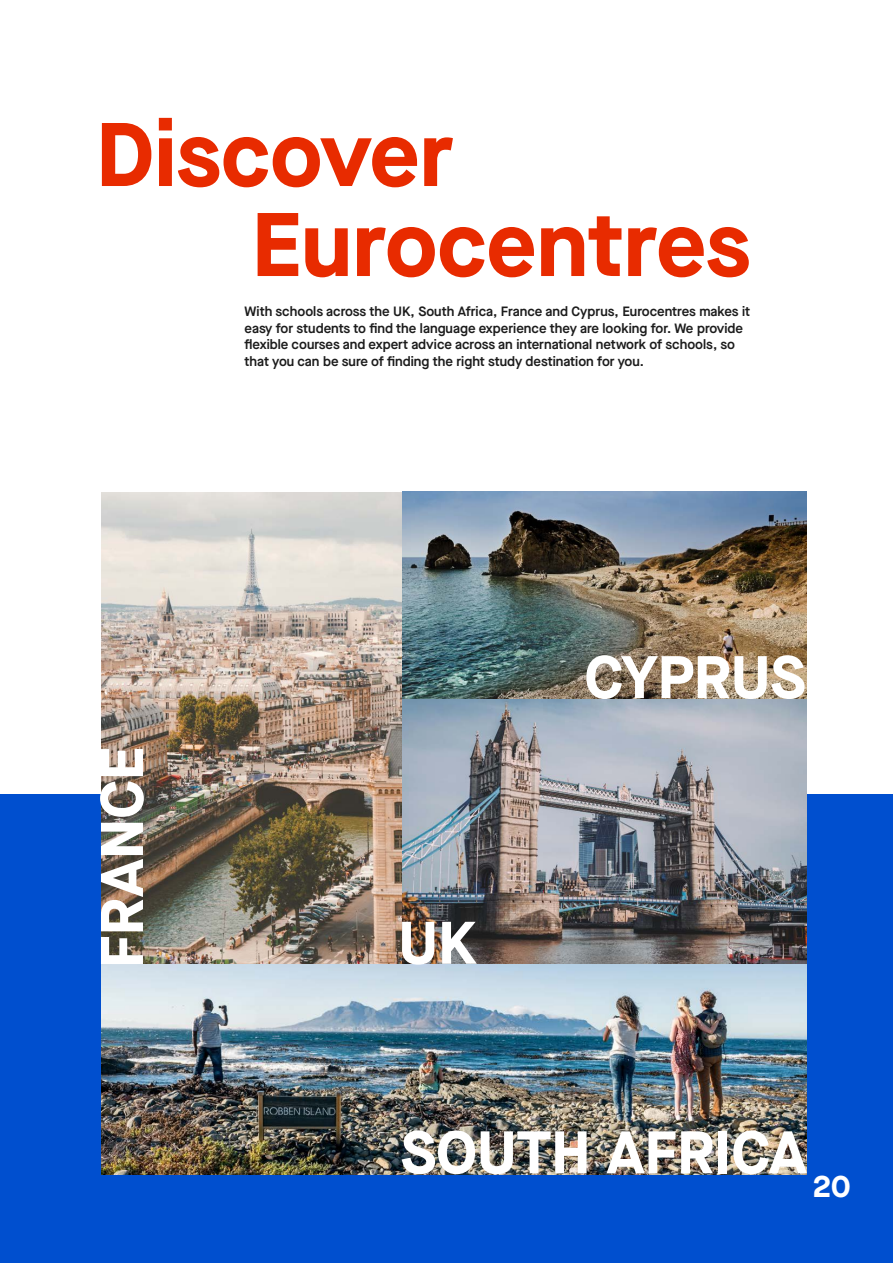
<style>
.page{position:relative;width:893px;height:1263px;background:#fff}
.page>*{position:absolute;margin:0;border:0;box-sizing:border-box;transform-origin:0 0}
.t1{font:700 90px/90px "Maison Neue";color:#e82b00}
.t2{font:700 60px "Maison Neue";letter-spacing:-.005em;color:#fff}
.t3{font:700 30px "Maison Neue";color:#fff}
.t4{font:600 13.5px/16.5px "Maison Neue";color:#1c1c1c}
</style>
<div class="page">
<div style="left:0;top:795px;width:893px;height:468px;background:#004fcf"></div>
<img style="left:101px;top:492px;width:706px;height:682px">
<h1 class="t1" style="left:251px;top:107px;width:501px;text-indent:-156px">Discover<br>Eurocentres</h1>
<p class="t4" style="left:245px;top:303px;width:507px">With schools across the UK, South Africa, France and Cyprus, Eurocentres makes it easy for students to find the language experience they are looking for. We provide flexible courses and expert advice across an international network of schools, so that you can be sure of finding the right study destination for you.</p>
<h2 class="t2" style="left:79px;top:968px;width:223px;rotate:-90deg">FRANCE</h2>
<h2 class="t2" style="left:398px;top:900px;width:80px">UK</h2>
<h2 class="t2" style="left:585px;top:634px;width:223px">CYPRUS</h2>
<h2 class="t2" style="left:401px;top:1110px;width:407px">SOUTH AFRICA</h2>
<h3 class="t3" style="left:813px;top:1165px;width:39px">20</h3>
</div>
